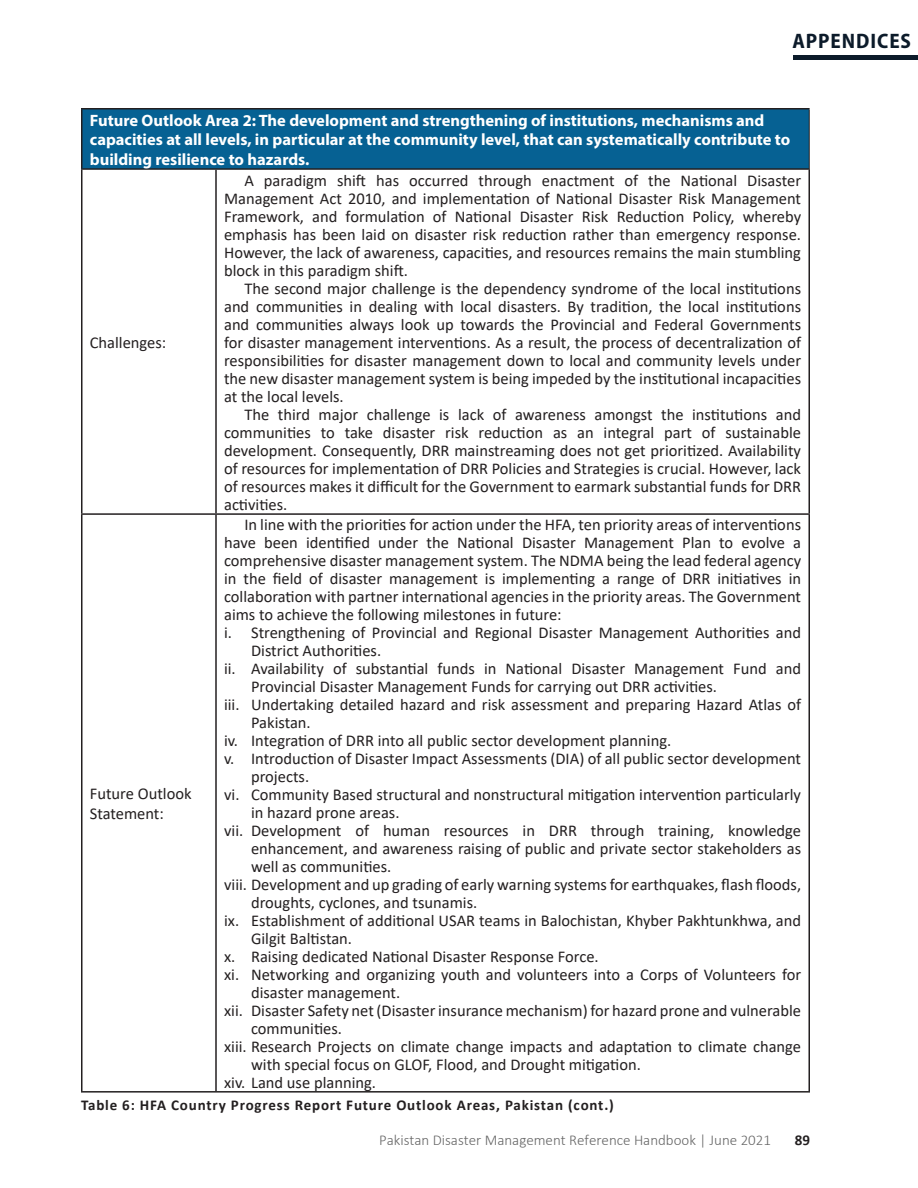
<style>
.page{position:relative;width:918px;height:1188px;background:#fff}
.page>*{position:absolute;margin:0;border:0;box-sizing:border-box;transform-origin:0 0}
.t1{font:700 semi-condensed 21px "Myriad Pro";letter-spacing:.045em;color:#0c1b2a}
.t2{font:16.5px/18px "Calibri";color:#231f20}
.Main_Paragraph{font:700 16.5px/19.5px "Myriad Pro";color:#fff}
.Main_Paragraph-2{font:700 15px "Calibri";letter-spacing:.055em;color:#231f20}
.t3{font:300 15px "Calibri";color:#666}
</style>
<div class="page">
<div style="left:793px;top:55px;width:125px;height:5px;background:#0c1b2a"></div>
<div style="left:82px;top:109px;width:727px;height:60px;background:#066193"></div>
<hr style="left:81px;top:108px;width:135px;height:2px;background:#231f20">
<hr style="left:81px;top:110px;width:1px;height:58px;background:#231f20">
<hr style="left:216px;top:108px;width:594px;height:2px;background:#231f20">
<hr style="left:81px;top:1091px;width:135px;height:2px;background:#231f20">
<hr style="left:81px;top:168px;width:135px;height:2px;background:#231f20">
<hr style="left:81px;top:170px;width:1px;height:343px;background:#231f20">
<hr style="left:216px;top:168px;width:594px;height:2px;background:#231f20">
<hr style="left:215px;top:170px;width:2px;height:343px;background:#231f20">
<hr style="left:808px;top:170px;width:2px;height:343px;background:#231f20">
<hr style="left:215px;top:515px;width:2px;height:576px;background:#231f20">
<hr style="left:808px;top:515px;width:2px;height:576px;background:#231f20">
<hr style="left:216px;top:1091px;width:594px;height:2px;background:#231f20">
<hr style="left:81px;top:513px;width:135px;height:2px;background:#231f20">
<hr style="left:81px;top:515px;width:1px;height:576px;background:#231f20">
<hr style="left:216px;top:513px;width:594px;height:2px;background:#231f20">
<hr style="left:809px;top:110px;width:1px;height:58px;background:#231f20">
<p class="t1" style="left:792px;top:28px;width:120px">APPENDICES</p>
<p class="Main_Paragraph" style="left:90px;top:110px;width:702px">Future Outlook Area 2: The development and strengthening of institutions, mechanisms and capacities at all levels, in particular at the community level, that can systematically contribute to building resilience to hazards.</p>
<p class="t2" style="left:90px;top:333px;width:78px">Challenges:</p>
<p class="t2" style="left:224px;top:171px;width:579px;text-align:justify;text-indent:20px">A paradigm shift has occurred through enactment of the National Disaster Management Act 2010, and implementation of National Disaster Risk Management Framework, and formulation of National Disaster Risk Reduction Policy, whereby emphasis has been laid on disaster risk reduction rather than emergency response.<br>However, the lack of awareness, capacities, and resources remains the main stumbling block in this paradigm shift.</p>
<p class="t2" style="left:224px;top:279px;width:579px;text-align:justify;text-indent:20px">The second major challenge is the dependency syndrome of the local institutions and communities in dealing with local disasters. By tradition, the local institutions and communities always look up towards the Provincial and Federal Governments for disaster management interventions. As a result, the process of decentralization of responsibilities for disaster management down to local and community levels under the new disaster management system is being impeded by the institutional incapacities at the local levels.</p>
<p class="t2" style="left:224px;top:405px;width:579px;text-align:justify;text-indent:20px">The third major challenge is lack of awareness amongst the institutions and communities to take disaster risk reduction as an integral part of sustainable development. Consequently, DRR mainstreaming does not get prioritized. Availability of resources for implementation of DRR Policies and Strategies is crucial. However, lack of resources makes it difficult for the Government to earmark substantial funds for DRR activities.</p>
<p class="t2" style="left:224px;top:515px;width:579px;text-align:justify;text-indent:20px">In line with the priorities for action under the HFA, ten priority areas of interventions have been identified under the National Disaster Management Plan to evolve a comprehensive disaster management system. The NDMA being the lead federal agency in the field of disaster management is implementing a range of DRR initiatives in collaboration with partner international agencies in the priority areas. The Government aims to achieve the following milestones in future:</p>
<p class="t2" style="left:251px;top:623px;width:552px;text-indent:-27px">i. Strengthening of Provincial and Regional Disaster Management Authorities and<br>District Authorities.</p>
<p class="t2" style="left:251px;top:659px;width:552px;text-indent:-27px">ii. Availability of substantial funds in National Disaster Management Fund and<br>Provincial Disaster Management Funds for carrying out DRR activities.</p>
<p class="t2" style="left:251px;top:695px;width:552px;text-indent:-27px">iii. Undertaking detailed hazard and risk assessment and preparing Hazard Atlas of<br>Pakistan.</p>
<p class="t2" style="left:224px;top:731px;width:449px">iv. Integration of DRR into all public sector development planning.</p>
<p class="t2" style="left:251px;top:749px;width:552px;text-indent:-27px">v. Introduction of Disaster Impact Assessments (DIA) of all public sector development projects.</p>
<p class="t2" style="left:251px;top:785px;width:552px;text-indent:-27px">vi. Community Based structural and nonstructural mitigation intervention particularly in hazard prone areas.</p>
<p class="t2" style="left:251px;top:821px;width:552px;text-align:justify;text-indent:-27px">vii. Development of human resources in DRR through training, knowledge enhancement, and awareness raising of public and private sector stakeholders as well as communities.</p>
<p class="t2" style="left:251px;top:875px;width:552px;text-indent:-27px">viii. Development and up grading of early warning systems for earthquakes, flash floods, droughts, cyclones, and tsunamis.</p>
<p class="t2" style="left:251px;top:911px;width:552px;text-indent:-27px">ix. Establishment of additional USAR teams in Balochistan, Khyber Pakhtunkhwa, and<br>Gilgit Baltistan.</p>
<p class="t2" style="left:224px;top:947px;width:376px">x. Raising dedicated National Disaster Response Force.</p>
<p class="t2" style="left:251px;top:965px;width:552px;text-indent:-27px">xi. Networking and organizing youth and volunteers into a Corps of Volunteers for disaster management.</p>
<p class="t2" style="left:251px;top:1001px;width:552px;text-indent:-27px">xii. Disaster Safety net (Disaster insurance mechanism) for hazard prone and vulnerable communities.</p>
<p class="t2" style="left:251px;top:1037px;width:552px;text-indent:-27px">xiii. Research Projects on climate change impacts and adaptation to climate change with special focus on GLOF, Flood, and Drought mitigation.</p>
<p class="t2" style="left:224px;top:1073px;width:153px">xiv. Land use planning.</p>
<p class="Main_Paragraph-2" style="left:81px;top:1094px;width:534px">Table 6: HFA Country Progress Report Future Outlook Areas, Pakistan (cont.)</p>
<p class="t2" style="left:90px;top:784px;width:103px;line-height:19.5px">Future Outlook<br>Statement:</p>
<p class="t3" style="left:379px;top:1131px;width:393px">Pakistan Disaster Management Reference Handbook | June 2021</p>
<p class="Main_Paragraph-2" style="left:795px;top:1130px;width:17px">89</p>
</div>
